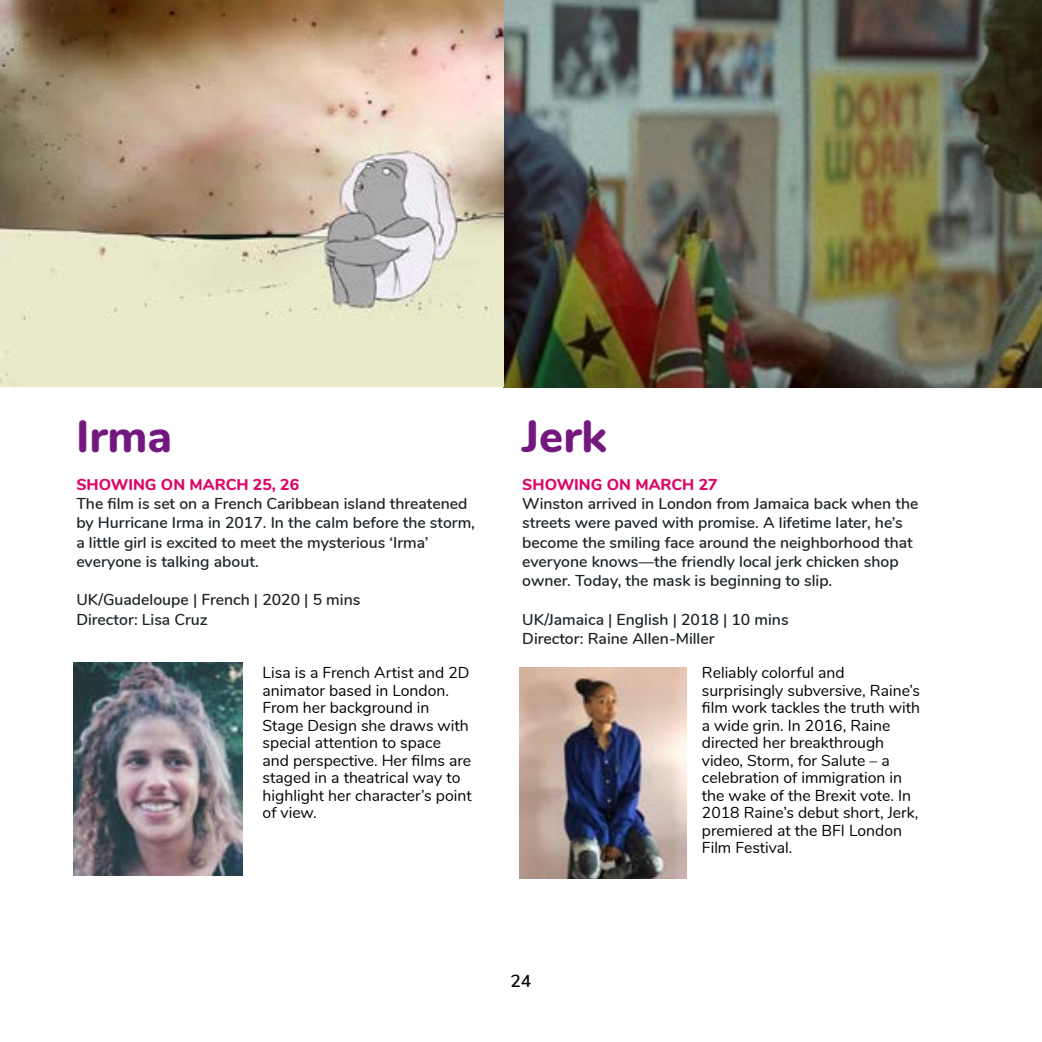
<style>
.page{position:relative;width:1042px;height:1042px;background:#fff}
.page>*{position:absolute;margin:0;border:0;box-sizing:border-box;transform-origin:0 0}
.t1{font:800 45.32px "Nunito";color:#73187f}
.t2{font:600 17.5px "Nunito";color:#000}
.t3{font:600 15.75px/19.2px "Nunito";color:#1c2327}
.t4{font:15.75px/17.5px "Nunito";color:#000}
.t5{font:800 15.75px "Nunito";color:#dd0568}
</style>
<div class="page">
<img style="left:0;top:0;width:1042px;height:388px">
<img style="left:73px;top:662px;width:169px;height:213px">
<img style="left:519px;top:667px;width:167px;height:211px">
<h1 class="t1" style="left:76px;top:402px;width:98px">Irma</h1>
<p class="t5" style="left:76px;top:473px;width:224px">SHOWING ON MARCH 25, 26</p>
<p class="t3" style="left:76px;top:493px;width:400px">The film is set on a French Caribbean island threatened by Hurricane Irma in 2017. In the calm before the storm, a little girl is excited to meet the mysterious ‘Irma’ everyone is talking about.</p>
<p class="t3" style="left:76px;top:589px;width:285px">UK/Guadeloupe | French | 2020 | 5 mins<br>Director: Lisa Cruz</p>
<p class="t4" style="left:263px;top:663px;width:211px">Lisa is a French Artist and 2D animator based in London.<br>From her background in<br>Stage Design she draws with special attention to space<br>and perspective. Her films are staged in a theatrical way to highlight her character’s point of view.</p>
<h1 class="t1" style="left:522px;top:402px;width:86px">Jerk</h1>
<p class="t5" style="left:522px;top:473px;width:197px">SHOWING ON MARCH 27</p>
<p class="t3" style="left:522px;top:493px;width:398px">Winston arrived in London from Jamaica back when the streets were paved with promise. A lifetime later, he’s become the smiling face around the neighborhood that everyone knows—the friendly local jerk chicken shop owner. Today, the mask is beginning to slip.</p>
<p class="t3" style="left:522px;top:608px;width:268px">UK/Jamaica | English | 2018 | 10 mins<br>Director: Raine Allen-Miller</p>
<p class="t4" style="left:702px;top:663px;width:220px">Reliably colorful and surprisingly subversive, Raine’s film work tackles the truth with a wide grin. In 2016, Raine directed her breakthrough video, Storm, for Salute – a celebration of immigration in the wake of the Brexit vote. In<br>2018 Raine’s debut short, Jerk, premiered at the BFI London<br>Film Festival.</p>
<p class="t2" style="left:510px;top:968px;width:22px">24</p>
</div>
